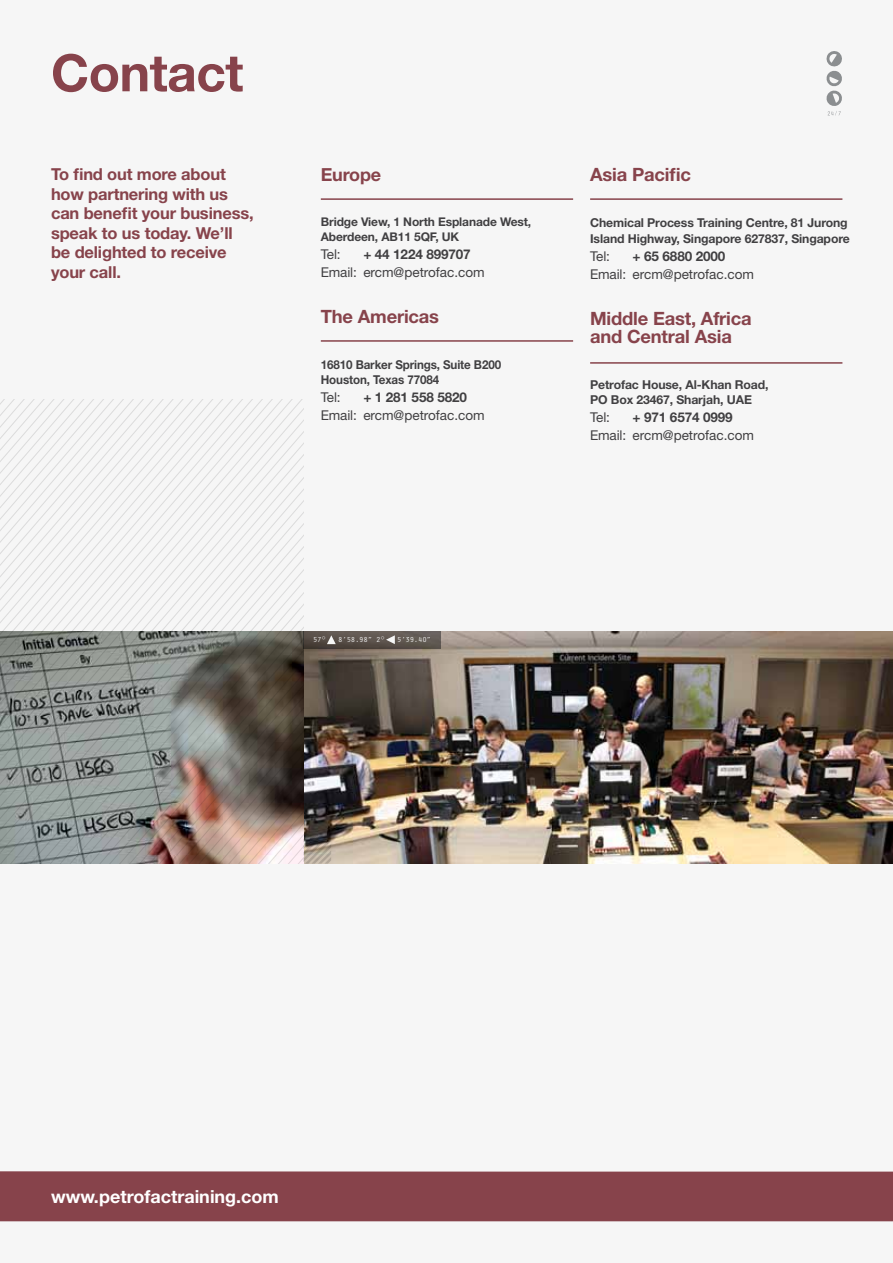
<style>
.page{position:relative;width:893px;height:1263px;background:#f6f6f6}
.page>*{position:absolute;margin:0;border:0;box-sizing:border-box;transform-origin:0 0}
.t1{font:700 51.45px "Helvetica Neue";letter-spacing:-.01em;color:#87434b}
.t2{font:700 18.3px/18.3px "Helvetica Neue";letter-spacing:-.01em;color:#87434b}
.t3{font:700 18px "Helvetica Neue";color:#fff}
.t4{font:700 18px "Helvetica Neue";letter-spacing:-.01em;color:#87434b}
.t5{font:700 16.5px/19.5px "Helvetica Neue";letter-spacing:-.01em;color:#87434b}
.t6{font:13.5px "Helvetica Neue";color:#414042}
.t7{font:700 13.5px "Helvetica Neue";letter-spacing:-.01em;color:#414042}
.t8{font:700 12.3px/15.3px "Helvetica Neue";letter-spacing:-.01em;color:#414042}
.t9{font:700 12.3px/15.3px "Helvetica Neue";letter-spacing:-.01em;color:#414042;scale:.95 1}
.t10{font:700 12px/15px "Helvetica Neue";letter-spacing:-.01em;color:#414042}
.t11{font:7.5px "Orator Std";letter-spacing:-.04em;color:#f6f6f6}
</style>
<div class="page">
<img style="left:303px;top:631px;width:590px;height:233px">
<svg style="left:0;top:399px;width:303px;height:465px"></svg>
<svg style="left:303px;top:836px;width:29px;height:28px"></svg>
<svg style="left:303px;top:631px;width:138px;height:17px;background:#5b534c"></svg>
<svg style="left:386px;top:635px;width:9px;height:9px"></svg>
<svg style="left:327px;top:635px;width:9px;height:9px"></svg>
<div style="left:0;top:1171px;width:893px;height:50px;background:#87434b"></div>
<svg style="left:826px;top:51px;width:16px;height:65px"></svg>
<hr style="left:321px;top:198px;width:252px;height:2px;background:#87434b">
<hr style="left:321px;top:340px;width:252px;height:2px;background:#87434b">
<hr style="left:590px;top:362px;width:252px;height:2px;background:#87434b">
<hr style="left:590px;top:198px;width:252px;height:2px;background:#87434b">
<h1 class="t1" style="left:51px;top:41px;width:194px">Contact</h1>
<h3 class="t5" style="left:51px;top:164px;width:204px">To find out more about how partnering with us can benefit your business, speak to us today. We’ll be delighted to receive your call.</h3>
<h2 class="t2" style="left:590px;top:165px;width:102px">Asia Pacific</h2>
<h3 class="t4" style="left:321px;top:164px;width:62px">Europe</h3>
<p class="t10" style="left:321px;top:214px;width:212px">Bridge View, 1 North Esplanade West,<br>Aberdeen, AB11 5QF, UK</p>
<p class="t6" style="left:321px;top:246px;width:21px">Tel:</p>
<p class="t7" style="left:363px;top:246px;width:109px">+ 44 1224 899707</p>
<p class="t6" style="left:321px;top:264px;width:165px">Email: ercm@petrofac.com</p>
<h2 class="t2" style="left:321px;top:307px;width:120px">The Americas</h2>
<p class="t9" style="left:321px;top:357px;width:191px">16810 Barker Springs, Suite B200<br>Houston, Texas 77084</p>
<p class="t6" style="left:321px;top:389px;width:21px">Tel:</p>
<p class="t7" style="left:363px;top:389px;width:105px">+ 1 281 558 5820</p>
<p class="t6" style="left:321px;top:407px;width:165px">Email: ercm@petrofac.com</p>
<p class="t8" style="left:590px;top:215px;width:261px">Chemical Process Training Centre, 81 Jurong<br>Island Highway, Singapore 627837, Singapore</p>
<p class="t6" style="left:590px;top:248px;width:21px">Tel:</p>
<p class="t7" style="left:633px;top:248px;width:94px">+ 65 6880 2000</p>
<p class="t6" style="left:590px;top:266px;width:165px">Email: ercm@petrofac.com</p>
<h2 class="t2" style="left:590px;top:308px;width:163px">Middle East, Africa and Central Asia</h2>
<p class="t8" style="left:590px;top:377px;width:180px">Petrofac House, Al-Khan Road,<br>PO Box 23467, Sharjah, UAE</p>
<p class="t6" style="left:590px;top:409px;width:21px">Tel:</p>
<p class="t7" style="left:633px;top:409px;width:102px">+ 971 6574 0999</p>
<p class="t6" style="left:590px;top:427px;width:165px">Email: ercm@petrofac.com</p>
<p class="t11" style="left:313px;top:634px;width:14px">57°</p>
<p class="t11" style="left:338px;top:634px;width:48px">8’58.98” 2°</p>
<p class="t11" style="left:397px;top:634px;width:35px">5’39.40”</p>
<h3 class="t3" style="left:51px;top:1185px;width:229px">www.petrofactraining.com</h3>
</div>
